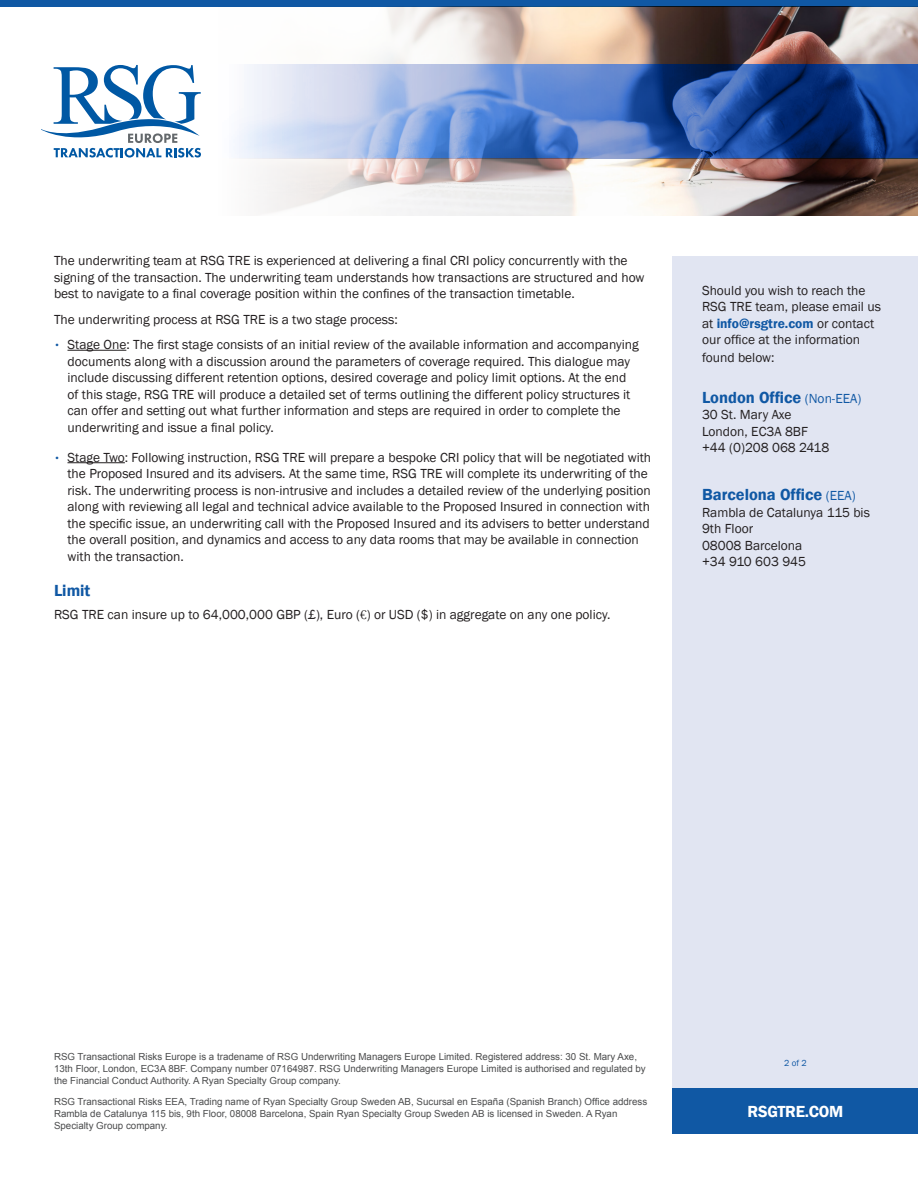
<style>
.page{position:relative;width:918px;height:1188px;background:#fff}
.page>*{position:absolute;margin:0;border:0;box-sizing:border-box;transform-origin:0 0}
.Region{font:600 16.5px "Franklin Gothic";color:#1058a4}
.Region-2{font:600 16.5px "Franklin Gothic";letter-spacing:-.02em;color:#fff}
.t1{font:13.5px/16.5px "Franklin Gothic";color:#231f20}
.t2{font:9.75px/12px "Arial";color:#4b4c4d}
.t3{font:9px "Franklin Gothic";color:#1058a4}
.s1{font-size:9px;color:#1058a4}
.s2{font-family:"Baskerville"}
.s3{font-weight:600;color:#1058a4}
.s4{font-weight:400;font-size:13.5px}
</style>
<div class="page">
<hr style="left:68px;top:350px;width:58px;height:1px;background:#231f20">
<hr style="left:68px;top:462px;width:57px;height:1px;background:#231f20">
<div style="left:673px;top:256px;width:245px;height:833px;background:#e1e5f2"></div>
<div style="left:673px;top:1089px;width:245px;height:45px;background:#1058a4"></div>
<img style="left:244px;top:7px;width:674px;height:209px">
<svg style="left:233px;top:64px;width:685px;height:94px"></svg>
<svg style="left:42px;top:65px;width:159px;height:93px"></svg>
<div style="left:0;top:0;width:918px;height:7px;background:#1058a4"></div>
<p class="t1" style="left:54px;top:253px;width:592px">The underwriting team at RSG TRE is experienced at delivering a final CRI policy concurrently with the signing of the transaction. The underwriting team understands how transactions are structured and how best to navigate to a final coverage position within the confines of the transaction timetable.</p>
<p class="t1" style="left:54px;top:311px;width:345px">The underwriting process at RSG TRE is a two stage process:</p>
<p class="t1" style="left:68px;top:337px;width:573px;text-indent:-14px"><span class="s1">•</span> Stage One: The first stage consists of an initial review of the available information and accompanying documents along with a discussion around the parameters of coverage required. This dialogue may include discussing different retention options, desired coverage and policy limit options. At the end of this stage, RSG TRE will produce a detailed set of terms outlining the different policy structures it can offer and setting out what further information and steps are required in order to complete the underwriting and issue a final policy.</p>
<p class="t1" style="left:68px;top:449px;width:585px;text-indent:-14px"><span class="s1">•</span> Stage Two: Following instruction, RSG TRE will prepare a bespoke CRI policy that will be negotiated with the Proposed Insured and its advisers. At the same time, RSG TRE will complete its underwriting of the risk. The underwriting process is non-intrusive and includes a detailed review of the underlying position along with reviewing all legal and technical advice available to the Proposed Insured in connection with the specific issue, an underwriting call with the Proposed Insured and its advisers to better understand the overall position, and dynamics and access to any data rooms that may be available in connection with the transaction.</p>
<p class="Region" style="left:54px;top:580px;width:38px">Limit</p>
<p class="t1" style="left:54px;top:607px;width:558px">RSG TRE can insure up to 64,000,000 GBP (£), Euro (<span class="s2">€</span>) or USD ($) in aggregate on any one policy.</p>
<p class="t1" style="left:702px;top:282px;width:180px">Should you wish to reach the<br>RSG TRE team, please email us at <span class="s3">info@rsgtre.com</span> or contact our office at the information</p>
<p class="t1" style="left:702px;top:350px;width:74px">found below:</p>
<p class="Region" style="left:702px;top:387px;width:161px">London Office <span class="s4">(Non-EEA)</span></p>
<p class="t1" style="left:702px;top:407px;width:91px">30 St. Mary Axe</p>
<p class="t1" style="left:702px;top:423px;width:107px">London, EC3A 8BF</p>
<p class="t1" style="left:702px;top:440px;width:129px">+44 (0)208 068 2418</p>
<p class="Region" style="left:702px;top:484px;width:155px">Barcelona Office <span class="s4">(EEA)</span></p>
<p class="t1" style="left:702px;top:504px;width:169px">Rambla de Catalunya 115 bis</p>
<p class="t1" style="left:702px;top:521px;width:53px">9th Floor</p>
<p class="t1" style="left:702px;top:537px;width:102px">08008 Barcelona</p>
<p class="t1" style="left:702px;top:554px;width:106px">+34 910 603 945</p>
<p class="t2" style="left:54px;top:1051px;width:593px">RSG Transactional Risks Europe is a tradename of RSG Underwriting Managers Europe Limited. Registered address: 30 St. Mary Axe,<br>13th Floor, London, EC3A 8BF. Company number 07164987. RSG Underwriting Managers Europe Limited is authorised and regulated by the Financial Conduct Authority. A Ryan Specialty Group company.</p>
<p class="t2" style="left:54px;top:1096px;width:595px">RSG Transactional Risks EEA, Trading name of Ryan Specialty Group Sweden AB, Sucursal en España (Spanish Branch) Office address<br>Rambla de Catalunya 115 bis, 9th Floor, 08008 Barcelona, Spain Ryan Specialty Group Sweden AB is licensed in Sweden. A Ryan<br>Specialty Group company.</p>
<p class="t3" style="left:784px;top:1058px;width:24px">2 of 2</p>
<p class="Region-2" style="left:748px;top:1101px;width:97px">RSGTRE.COM</p>
</div>
